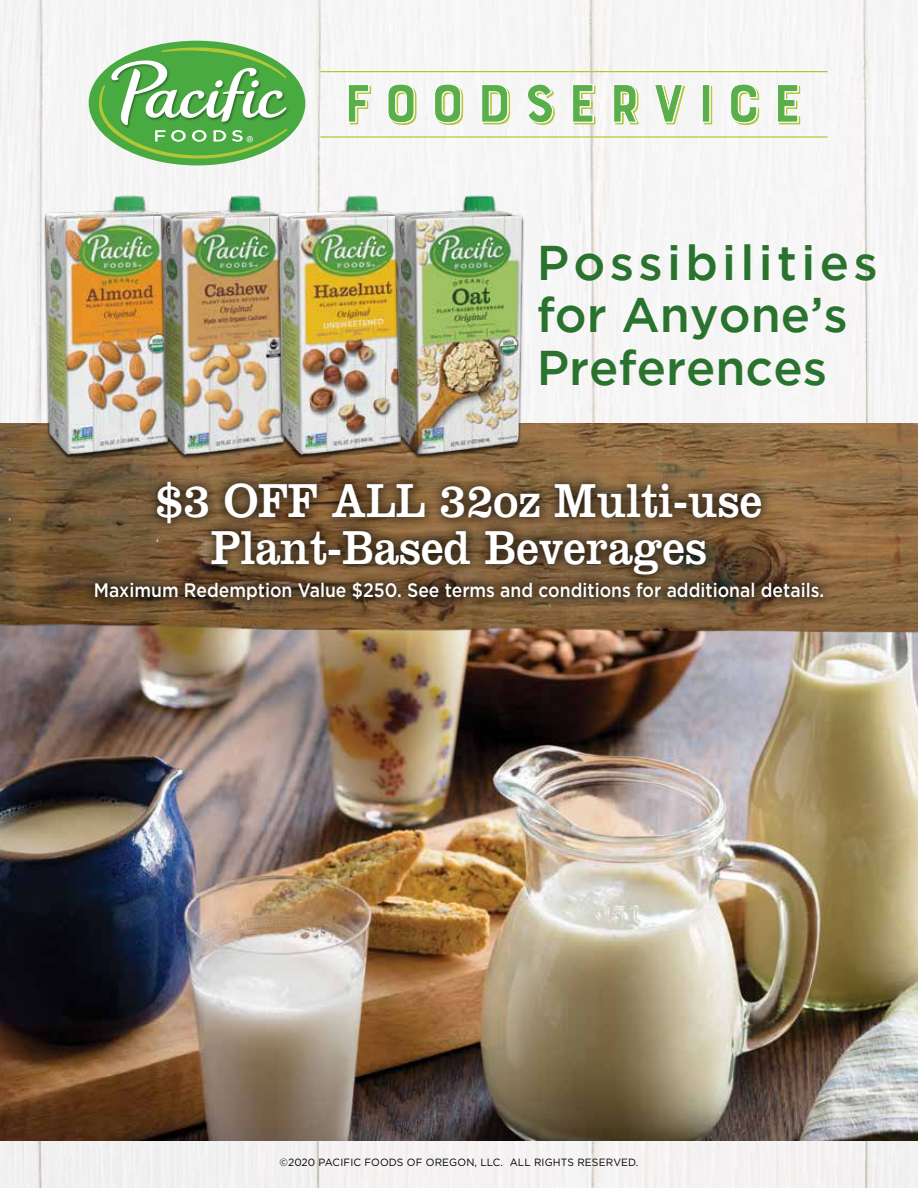
<style>
.page{position:relative;width:918px;height:1188px;background:#fff}
.page>*{position:absolute;margin:0;border:0;box-sizing:border-box;transform-origin:0 0}
.t1{font:49.5px/46.5px "Clarendon LT Std";color:#fff;text-align:center;scale:.9 1}
.t2{font:500 48.6px/52.2px "Gotham";color:#236f28}
.t3{font:500 19.5px "Gotham";color:#fff;scale:.9 1}
.t4{font:10.5px "Gotham";letter-spacing:.01em;color:#000}
</style>
<div class="page">
<div style="left:0;top:0;width:588px;height:1188px;background:#f5f5f5"></div>
<div style="left:588px;top:0;width:330px;height:1188px;background:#f6f5f5"></div>
<img style="left:0;top:644px;width:918px;height:496px">
<img style="left:0;top:424px;width:918px;height:220px">
<div style="left:83px;top:470px;width:752px;height:142px;background:#000;opacity:.75"></div>
<img style="left:40px;top:192px;width:116px;height:269px">
<img style="left:156px;top:192px;width:117px;height:269px">
<img style="left:273px;top:192px;width:117px;height:269px">
<img style="left:390px;top:192px;width:137px;height:269px">
<div style="left:89px;top:40px;width:216px;height:126px;background:#49aa42;border-radius:50%"></div>
<svg style="left:99px;top:47px;width:189px;height:112px"></svg>
<hr style="left:320px;top:71px;width:508px;height:1px;background:#b3c735">
<hr style="left:320px;top:136px;width:508px;height:2px;background:#b3c735">
<svg style="left:348px;top:84px;width:23px;height:40px"></svg>
<svg style="left:387px;top:83px;width:29px;height:42px"></svg>
<svg style="left:434px;top:83px;width:29px;height:42px"></svg>
<svg style="left:481px;top:84px;width:29px;height:40px"></svg>
<svg style="left:527px;top:83px;width:28px;height:42px"></svg>
<svg style="left:572px;top:84px;width:23px;height:40px"></svg>
<svg style="left:613px;top:84px;width:25px;height:40px"></svg>
<svg style="left:654px;top:80px;width:30px;height:44px"></svg>
<svg style="left:702px;top:84px;width:10px;height:40px"></svg>
<svg style="left:730px;top:83px;width:29px;height:42px"></svg>
<svg style="left:777px;top:84px;width:23px;height:40px"></svg>
<h2 class="t2" style="left:537px;top:236px;width:343px">Possibilities for Anyone’s<br>Preferences</h2>
<h1 class="t1" style="left:156px;top:477px;width:675px">$3 OFF ALL 32oz Multi-use<br>Plant-Based Beverages</h1>
<p class="t3" style="left:94px;top:577px;width:813px">Maximum Redemption Value $250. See terms and conditions for additional details.</p>
<p class="t4" style="left:280px;top:1155px;width:360px">©2020 PACIFIC FOODS OF OREGON, LLC. ALL RIGHTS RESERVED.</p>
</div>
